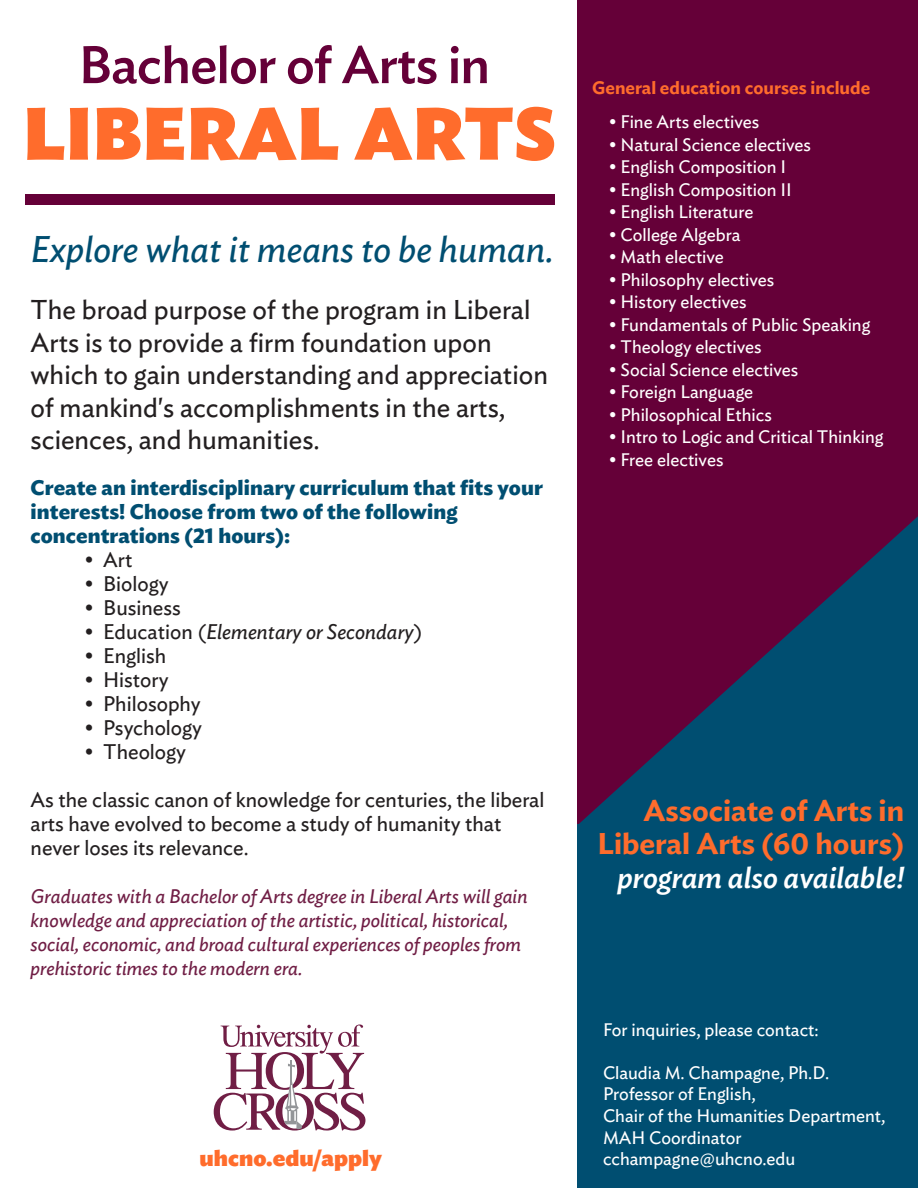
<style>
.page{position:relative;width:918px;height:1188px;background:#fff}
.page>*{position:absolute;margin:0;border:0;box-sizing:border-box;transform-origin:0 0}
.t1{font:900 73.5px "Ideal Sans";color:#ff6c2c}
.t2{font:500 52.5px "Ideal Sans";letter-spacing:-.015em;color:#650038}
.t3{font:italic 36.75px "Ideal Sans";color:#004e71}
.t4{font:600 29.7px/33.5px "Ideal Sans";color:#ff6c2c;text-align:right}
.t5{font:italic 500 29.7px "Ideal Sans";color:#fff}
.t6{font:27px/32.4px "Ideal Sans";color:#231f20}
.t7{font:900 22.35px "Ideal Sans";color:#ff6c2c}
.t8{font:21px/24px "Ideal Sans";color:#231f20}
.t9{font:700 21px/24px "Ideal Sans";letter-spacing:.005em;color:#004e71}
.t10{font:italic 21px "Ideal Sans";color:#231f20}
.t11{font:italic 19.5px/24px "Ideal Sans";color:#701e45}
.t12{font:18px/21.6px "Ideal Sans";color:#fff}
.t13{font:600 18px "Ideal Sans";color:#ff6c2c}
.s1{font-style:normal}
</style>
<div class="page">
<div style="left:578px;top:0;width:340px;height:1188px;background:#650038"></div>
<svg style="left:214px;top:1024px;width:151px;height:107px"></svg>
<svg style="left:578px;top:516px;width:340px;height:309px"></svg>
<div style="left:578px;top:825px;width:340px;height:363px;background:#004e71"></div>
<div style="left:25px;top:195px;width:530px;height:10px;background:#650038"></div>
<h2 class="t2" style="left:79px;top:24px;width:413px">Bachelor of Arts in</h2>
<h1 class="t1" style="left:23px;top:74px;width:535px">LIBERAL ARTS</h1>
<p class="t12" style="left:609px;top:110px;width:152px">• Fine Arts electives</p>
<p class="t13" style="left:592px;top:73px;width:280px">General education courses include</p>
<p class="t12" style="left:609px;top:132px;width:204px">• Natural Science electives</p>
<p class="t12" style="left:609px;top:155px;width:179px">• English Composition I</p>
<p class="t12" style="left:609px;top:177px;width:185px">• English Composition II</p>
<p class="t12" style="left:609px;top:200px;width:146px">• English Literature</p>
<p class="t12" style="left:609px;top:222px;width:133px">• College Algebra</p>
<p class="t12" style="left:609px;top:245px;width:117px">• Math elective</p>
<p class="t12" style="left:609px;top:267px;width:167px">• Philosophy electives</p>
<p class="t12" style="left:609px;top:290px;width:140px">• History electives</p>
<p class="t12" style="left:609px;top:312px;width:263px">• Fundamentals of Public Speaking</p>
<p class="t12" style="left:609px;top:335px;width:155px">• Theology electives</p>
<p class="t12" style="left:609px;top:357px;width:191px">• Social Science electives</p>
<p class="t12" style="left:609px;top:380px;width:146px">• Foreign Language</p>
<p class="t12" style="left:609px;top:402px;width:165px">• Philosophical Ethics</p>
<p class="t12" style="left:609px;top:425px;width:276px">• Intro to Logic and Critical Thinking</p>
<p class="t12" style="left:609px;top:447px;width:116px">• Free electives</p>
<h3 class="t3" style="left:31px;top:222px;width:525px">Explore what it means to be human.</h3>
<h3 class="t6" style="left:31px;top:292px;width:519px">The broad purpose of the program in Liberal Arts is to provide a firm foundation upon which to gain understanding and appreciation of mankind's accomplishments in the arts, sciences, and humanities.</h3>
<p class="t9" style="left:31px;top:474px;width:514px">Create an interdisciplinary curriculum that fits your interests! Choose from two of the following concentrations (21 hours):</p>
<p class="t8" style="left:85px;top:546px;width:49px">• Art</p>
<p class="t8" style="left:85px;top:570px;width:85px">• Biology</p>
<p class="t8" style="left:85px;top:594px;width:98px">• Business</p>
<p class="t10" style="left:85px;top:615px;width:340px"><span class="s1">• Education (</span>Elementary or Secondary<span class="s1">)</span></p>
<p class="t8" style="left:85px;top:642px;width:83px">• English</p>
<p class="t8" style="left:85px;top:666px;width:86px">• History</p>
<p class="t8" style="left:85px;top:690px;width:118px">• Philosophy</p>
<p class="t8" style="left:85px;top:714px;width:119px">• Psychology</p>
<p class="t8" style="left:85px;top:738px;width:103px">• Theology</p>
<p class="t8" style="left:31px;top:786px;width:515px">As the classic canon of knowledge for centuries, the liberal arts have evolved to become a study of humanity that never loses its relevance.</p>
<p class="t11" style="left:31px;top:882px;width:499px">Graduates with a Bachelor of Arts degree in Liberal Arts will gain knowledge and appreciation of the artistic, political, historical, social, economic, and broad cultural experiences of peoples from prehistoric times to the modern era.</p>
<h3 class="t4" style="left:598px;top:791px;width:308px">Associate of Arts in<br>Liberal Arts (60 hours)</h3>
<h3 class="t5" style="left:617px;top:855px;width:288px">program also available!</h3>
<p class="t12" style="left:603px;top:1017px;width:217px">For inquiries, please contact:</p>
<p class="t12" style="left:603px;top:1060px;width:284px">Claudia M. Champagne, Ph.D.<br>Professor of English,<br>Chair of the Humanities Department,<br>MAH Coordinator</p>
<p class="t7" style="left:200px;top:1140px;width:184px">uhcno.edu/apply</p>
<p class="t12" style="left:603px;top:1147px;width:194px">cchampagne@uhcno.edu</p>
</div>
